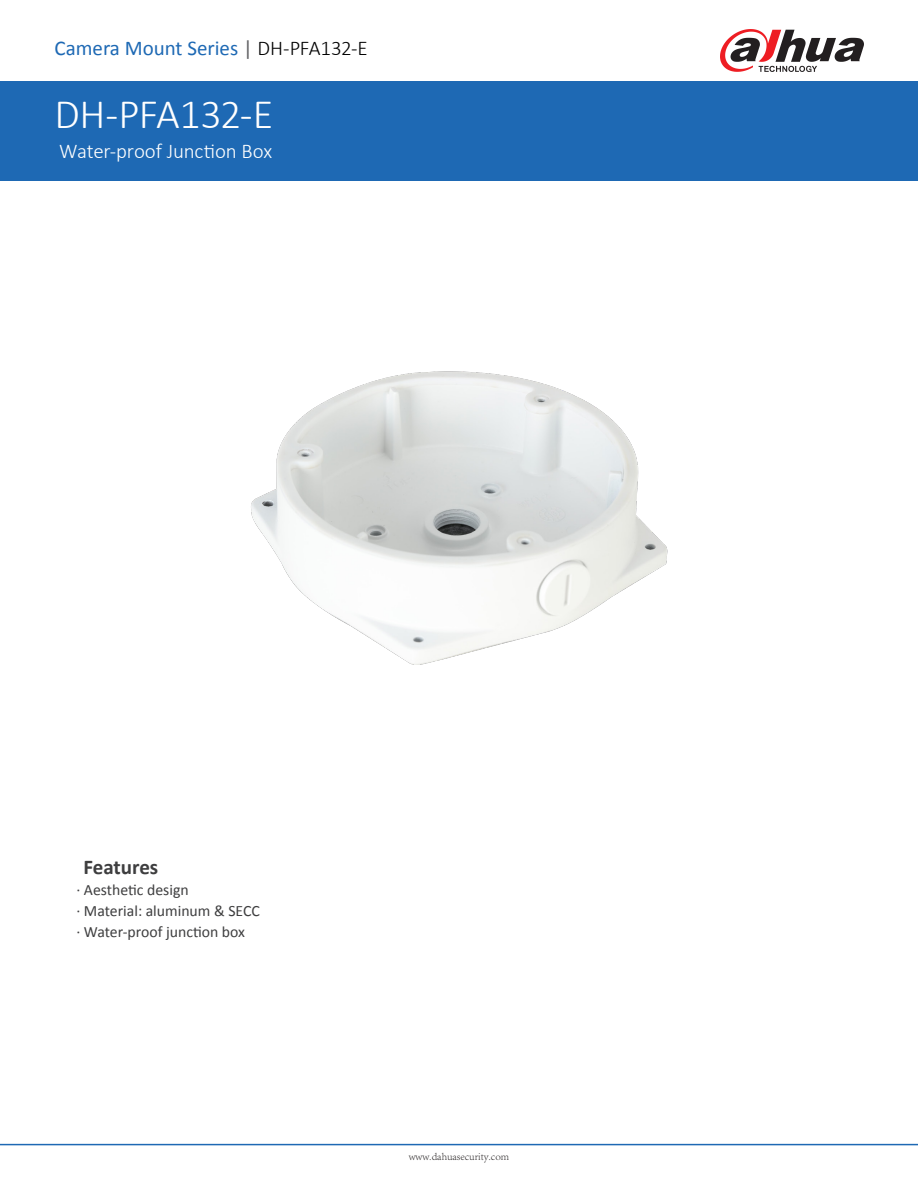
<style>
.page{position:relative;width:918px;height:1188px;background:#fff}
.page>*{position:absolute;margin:0;border:0;box-sizing:border-box;transform-origin:0 0}
.t1{font:300 42px "Calibri";letter-spacing:-.02em;color:#fff}
.t2{font:21px "Calibri";color:#1e69b4}
.t3{font:300 21px "Calibri";letter-spacing:-.01em;color:#fff}
.t4{font:700 21px "Calibri";color:#3e3e3f}
.t5{font:15.75px "Calibri";color:#3e3e3f}
.t6{font:300 10.5px "Adobe Song Std";color:#231f20}
.s1{color:#636366}
.s2{font-weight:300;color:#000}
</style>
<div class="page">
<img style="left:251px;top:371px;width:417px;height:294px">
<hr style="left:0;top:1144px;width:918px;height:1px;background:#1e69b4">
<svg style="left:720px;top:29px;width:144px;height:43px"></svg>
<div style="left:0;top:81px;width:918px;height:100px;background:#1e69b4"></div>
<p class="t2" style="left:55px;top:35px;width:315px">Camera Mount Series <span class="s1">|</span> <span class="s2">DH-PFA132-E</span></p>
<p class="t1" style="left:55px;top:88px;width:220px">DH-PFA132-E</p>
<p class="t3" style="left:59px;top:138px;width:215px">Water-proof Junction Box</p>
<p class="t4" style="left:84px;top:854px;width:76px">Features</p>
<p class="t5" style="left:76px;top:880px;width:114px">· Aesthetic design</p>
<p class="t5" style="left:76px;top:901px;width:185px">· Material: aluminum &amp; SECC</p>
<p class="t5" style="left:76px;top:922px;width:170px">· Water-proof junction box</p>
<p class="t6" style="left:409px;top:1151px;width:102px">www.dahuasecurity.com</p>
</div>
